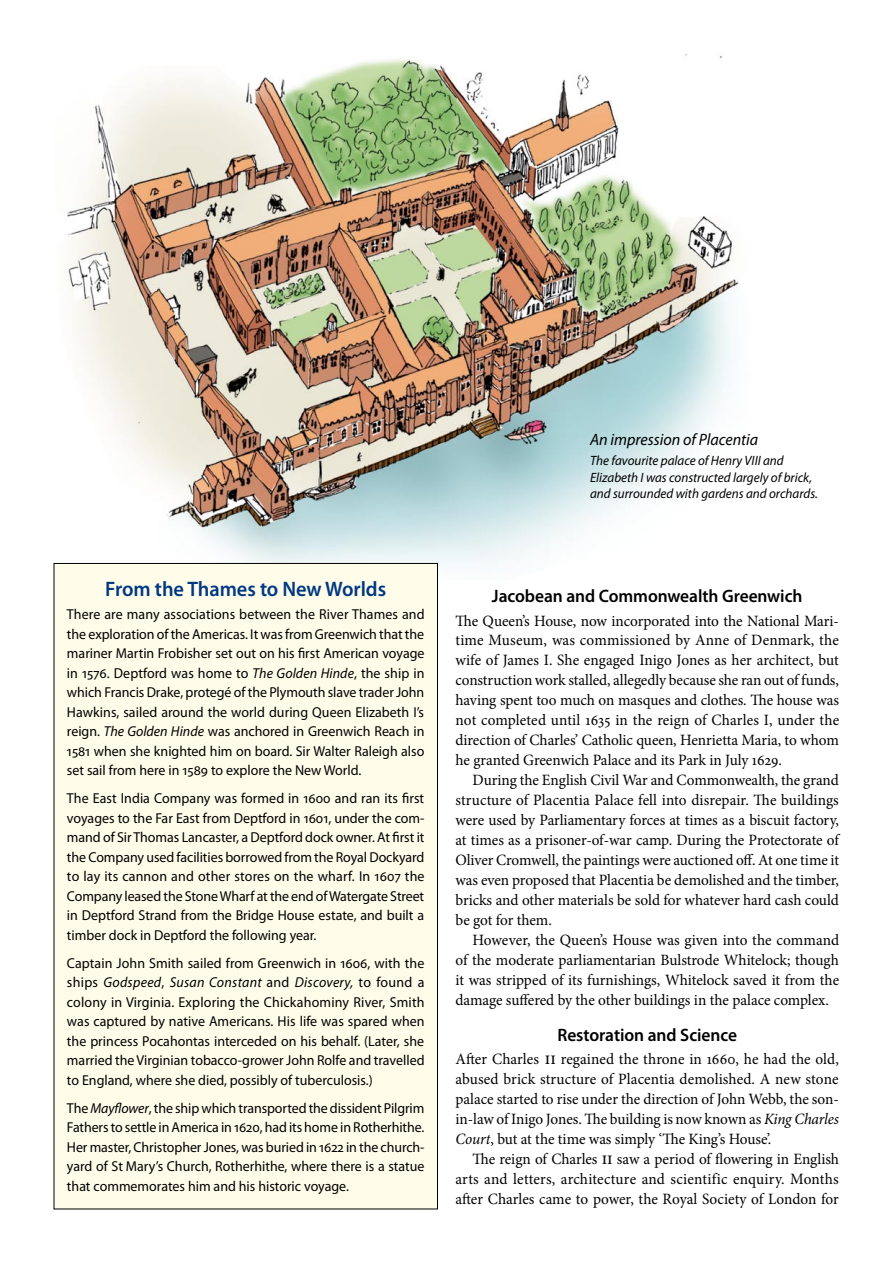
<style>
.page{position:relative;width:893px;height:1263px;background:#fff}
.page>*{position:absolute;margin:0;border:0;box-sizing:border-box;transform-origin:0 0}
.t1{font:600 21px "Myriad Pro";letter-spacing:-.005em;color:#003882}
.t2{font:600 18px "Myriad Pro";letter-spacing:-.005em;color:#000}
.t3{font:italic 16.5px "Myriad Pro";color:#000}
.t4{font:15.75px/20px "Minion Pro";letter-spacing:-.005em;color:#000;text-align:justify}
.t5{font:14.4px/19.5px "Myriad Pro";color:#000;text-align:justify}
.t6{font:italic 13.5px/16.5px "Myriad Pro";color:#000}
.s1{font-style:italic}
.s2{font-size:18.15px}
</style>
<div class="page">
<img style="left:54px;top:54px;width:685px;height:511px">
<div style="left:54px;top:563px;width:383px;height:646px;background:#fffdea"></div>
<p class="t3" style="left:590px;top:429px;width:170px">An impression of Placentia</p>
<p class="t6" style="left:590px;top:452px;width:229px">The favourite palace of Henry VIII and<br>Elizabeth I was constructed largely of brick, and surrounded with gardens and orchards.</p>
<h1 class="t1" style="left:105px;top:576px;width:282px">From the Thames to New Worlds</h1>
<p class="t5" style="left:67px;top:605px;width:359px">There are many associations between the River Thames and the exploration of the Americas. It was from Greenwich that the mariner Martin Frobisher set out on his first American voyage in 1576. Deptford was home to <span class="s1">The Golden Hinde</span>, the ship in which Francis Drake, protegé of the Plymouth slave trader John Hawkins, sailed around the world during Queen Elizabeth I’s reign. <span class="s1">The Golden Hinde</span> was anchored in Greenwich Reach in 1581 when she knighted him on board. Sir Walter Raleigh also set sail from here in 1589 to explore the New World.</p>
<p class="t5" style="left:67px;top:789px;width:359px">The East India Company was formed in 1600 and ran its first voyages to the Far East from Deptford in 1601, under the com&shy;mand of Sir Thomas Lancaster, a Deptford dock owner. At first it the Company used facilities borrowed from the Royal Dockyard to lay its cannon and other stores on the wharf. In 1607 the Company leased the Stone Wharf at the end of Watergate Street in Deptford Strand from the Bridge House estate, and built a timber dock in Deptford the following year.</p>
<p class="t5" style="left:67px;top:953px;width:359px">Captain John Smith sailed from Greenwich in 1606, with the ships <span class="s1">Godspeed</span>, <span class="s1">Susan Constant</span> and <span class="s1">Discovery,</span> to found a colony in Virginia. Exploring the Chickahominy River, Smith was captured by native Americans. His life was spared when the princess Pocahontas interceded on his behalf. (Later, she married the Virginian tobacco-grower John Rolfe and travelled to England, where she died, possibly of tuberculosis.)</p>
<p class="t5" style="left:67px;top:1098px;width:359px">The <span class="s1">Mayflower</span>, the ship which transported the dissident Pilgrim Fathers to settle in America in 1620, had its home in Rotherhithe.<br>Her master, Christopher Jones, was buried in 1622 in the church&shy;yard of St Mary’s Church, Rotherhithe, where there is a statue that commemorates him and his historic voyage.</p>
<p class="t2" style="left:492px;top:585px;width:312px">Jacobean and Commonwealth Greenwich</p>
<p class="t4" style="left:455px;top:611px;width:385px">The Queen’s House, now incorporated into the National Mari&shy;time Museum, was commissioned by Anne of Denmark, the wife of James I. She engaged Inigo Jones as her architect, but construction work stalled, allegedly because she ran out of funds, having spent too much on masques and clothes. The house was not completed until 1635 in the reign of Charles I, under the direction of Charles’ Catholic queen, Henrietta Maria, to whom he granted Greenwich Palace and its Park in July 1629.</p>
<p class="t4" style="left:455px;top:770px;width:385px;text-indent:17px">During the English Civil War and Commonwealth, the grand structure of Placentia Palace fell into disrepair. The buildings were used by Parliamentary forces at times as a biscuit factory, at times as a prisoner-of-war camp. During the Protectorate of Oliver Cromwell, the paintings were auctioned off. At one time it was even proposed that Placentia be demolished and the timber, bricks and other materials be sold for whatever hard cash could be got for them.</p>
<p class="t4" style="left:455px;top:930px;width:385px;text-indent:17px">However, the Queen’s House was given into the command of the moderate parliamentarian Bulstrode Whitelock; though it was stripped of its furnishings, Whitelock saved it from the damage suffered by the other buildings in the palace complex.</p>
<p class="t2" style="left:557px;top:1023px;width:181px">Restoration and Science</p>
<p class="t4" style="left:455px;top:1049px;width:385px">After Charles <span class="s2">ii</span> regained the throne in 1660, he had the old, abused brick structure of Placentia demolished. A new stone palace started to rise under the direction of John Webb, the son&shy;in-law of Inigo Jones. The building is now known as <span class="s1">King Charles Court</span>, but at the time was simply ‘The King’s House’.</p>
<p class="t4" style="left:455px;top:1149px;width:385px;text-indent:17px">The reign of Charles <span class="s2">ii</span> saw a period of flowering in English arts and letters, architecture and scientific enquiry. Months after Charles came to power, the Royal Society of London for</p>
</div>
